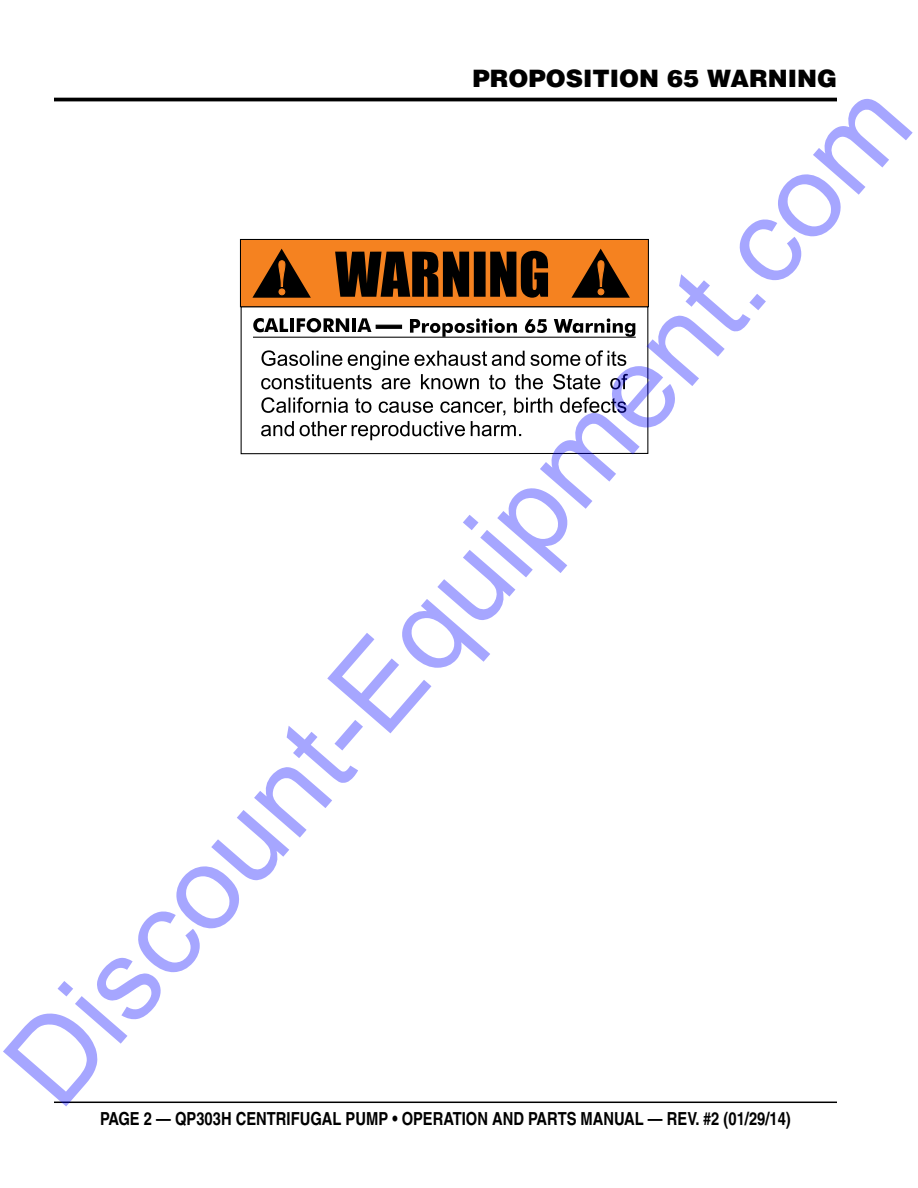
<style>
.page{position:relative;width:918px;height:1188px;background:#fff}
.page>*{position:absolute;margin:0;border:0;box-sizing:border-box;transform-origin:0 0}
.t1{font:117px "Arial";color:rgb(0 0 255/.35)}
.t2{font:900 24px "Helvetica";color:#000}
.t3{font:700 condensed 18px "Helvetica";color:#000}
</style>
<div class="page">
<hr style="left:54px;top:1102px;width:783px;height:1px;background:#000">
<hr style="left:54px;top:98px;width:783px;height:3px;background:#000">
<div style="left:241px;top:306px;width:407px;height:148px;border:1px solid #000"></div>
<div style="left:240px;top:239px;width:408px;height:68px;background:#f58220"></div>
<div style="left:240px;top:239px;width:409px;height:68px;border:1px solid #000"></div>
<svg style="left:335px;top:251px;width:213px;height:47px"></svg>
<svg style="left:253px;top:318px;width:35px;height:14px"></svg>
<hr style="left:290px;top:318px;width:4px;height:14px;background:#000">
<svg style="left:297px;top:318px;width:52px;height:14px"></svg>
<hr style="left:352px;top:318px;width:4px;height:14px;background:#000">
<svg style="left:357px;top:318px;width:14px;height:14px"></svg>
<svg style="left:410px;top:318px;width:107px;height:19px"></svg>
<svg style="left:525px;top:319px;width:22px;height:14px"></svg>
<svg style="left:554px;top:318px;width:81px;height:19px"></svg>
<svg style="left:376px;top:325px;width:26px;height:4px"></svg>
<hr style="left:253px;top:337px;width:383px;height:1px;background:#000">
<svg style="left:252px;top:249px;width:59px;height:49px"></svg>
<svg style="left:571px;top:249px;width:59px;height:49px"></svg>
<svg style="left:261px;top:350px;width:367px;height:39px"></svg>
<svg style="left:261px;top:397px;width:365px;height:43px"></svg>
<h2 class="t2" style="left:473px;top:63px;width:366px">PROPOSITION 65 WARNING</h2>
<h1 class="t1" style="left:-32px;top:1033px;width:1308px;rotate:-49deg">Discount-Equipment.com</h1>
<p class="t3" style="left:100px;top:1108px;width:692px">PAGE 2 — QP303H CENTRIFUGAL PUMP • OPERATION AND PARTS MANUAL — REV. #2 (01/29/14)</p>
</div>
